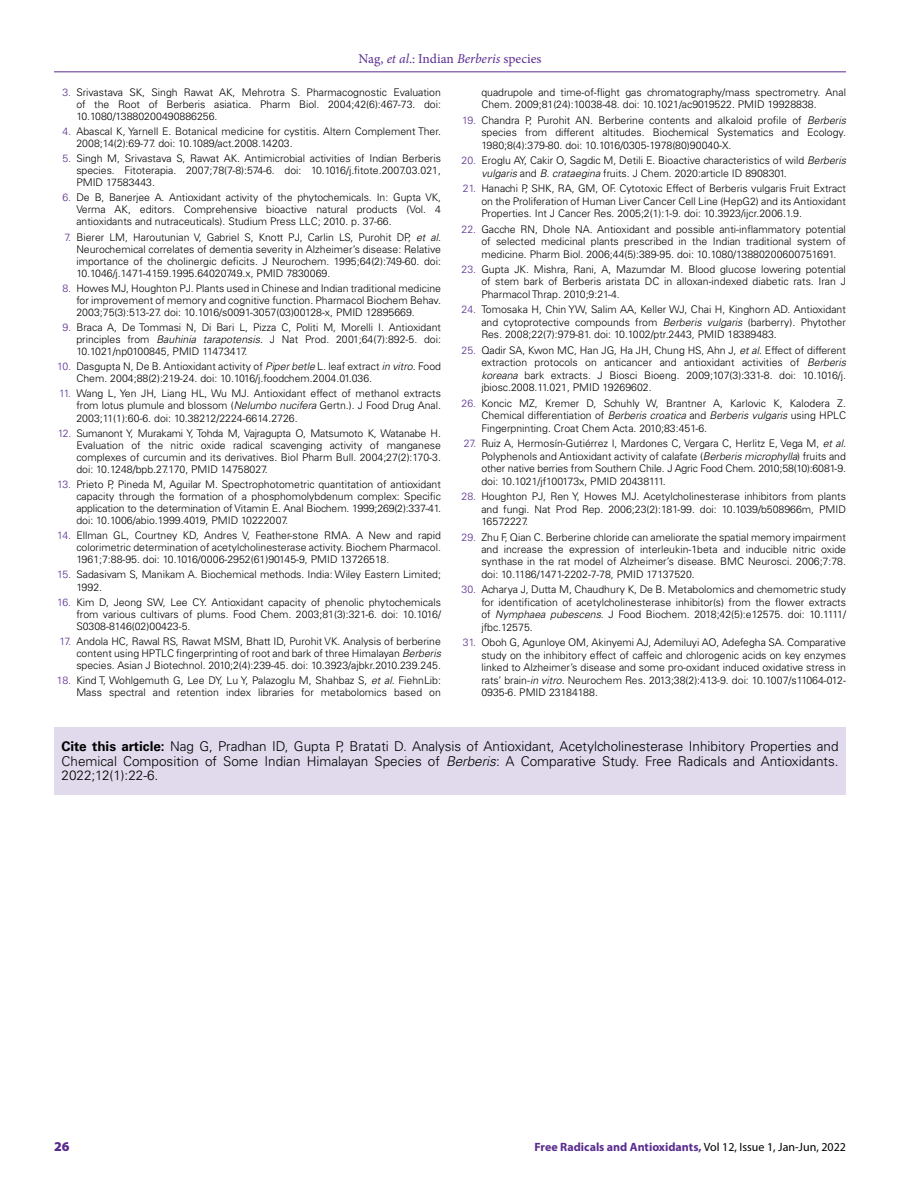
<style>
.page{position:relative;width:918px;height:1188px;background:#fff}
.page>*{position:absolute;margin:0;border:0;box-sizing:border-box;transform-origin:0 0}
.t1{font:300 13.5px/14.2px "Univers LT Std";color:#000;text-align:justify}
.t2{font:13.5px "Minion Pro";color:#5a2c8e}
.t3{font:900 13.5px "Myriad Pro";color:#5a2c8e}
.t4{font:700 12px "Myriad Pro";color:#5a2c8e}
.t5{font:300 10.5px/12.5px "Univers LT Std";color:#000;text-align:justify}
.s1{font-style:italic}
.s2{color:#5a2c8e}
.s3{font-weight:700}
.s4{font-weight:400;color:#000}
</style>
<div class="page">
<hr style="left:54px;top:72px;width:792px;height:1px;background:#5a2c8e">
<div style="left:54px;top:727px;width:792px;height:67px;background:#e0daec"></div>
<p class="t2" style="left:359px;top:50px;width:184px">Nag, <span class="s1">et al</span>.: Indian <span class="s1">Berberis</span> species</p>
<p class="t5" style="left:76px;top:86px;width:366px;line-height:12px;text-indent:-14px"><span class="s2">3.</span> Srivastava SK, Singh Rawat AK, Mehrotra S. Pharmacognostic Evaluation of the Root of Berberis asiatica. Pharm Biol. 2004;42(6):467-73. doi:<br>10.1080/13880200490886256.</p>
<p class="t5" style="left:76px;top:125px;width:366px;line-height:12px;text-indent:-14px"><span class="s2">4.</span> Abascal K, Yarnell E. Botanical medicine for cystitis. Altern Complement Ther.<br>2008;14(2):69-77. doi: 10.1089/act.2008.14203.</p>
<p class="t5" style="left:76px;top:152px;width:366px;text-indent:-14px"><span class="s2">5.</span> Singh M, Srivastava S, Rawat AK. Antimicrobial activities of Indian Berberis species. Fitoterapia. 2007;78(7-8):574-6. doi: 10.1016/j.fitote.2007.03.021, PMID 17583443.</p>
<p class="t5" style="left:76px;top:192px;width:366px;line-height:12px;text-indent:-14px"><span class="s2">6.</span> De B, Banerjee A. Antioxidant activity of the phytochemicals. In: Gupta VK, Verma AK, editors. Comprehensive bioactive natural products (Vol. 4 antioxidants and nutraceuticals). Studium Press LLC; 2010. p. 37-66.</p>
<p class="t5" style="left:76px;top:231px;width:366px;text-indent:-12px"><span class="s2">7.</span> Bierer LM, Haroutunian V, Gabriel S, Knott PJ, Carlin LS, Purohit DP, <span class="s1">et al</span>.<br>Neurochemical correlates of dementia severity in Alzheimer’s disease: Relative importance of the cholinergic deficits. J Neurochem. 1995;64(2):749-60. doi:<br>10.1046/j.1471-4159.1995.64020749.x, PMID 7830069.</p>
<p class="t5" style="left:76px;top:282px;width:366px;line-height:12px;text-indent:-14px"><span class="s2">8.</span> Howes MJ, Houghton PJ. Plants used in Chinese and Indian traditional medicine for improvement of memory and cognitive function. Pharmacol Biochem Behav.<br>2003;75(3):513-27. doi: 10.1016/s0091-3057(03)00128-x, PMID 12895669.</p>
<p class="t5" style="left:76px;top:321px;width:366px;line-height:12px;text-indent:-14px"><span class="s2">9.</span> Braca A, De Tommasi N, Di Bari L, Pizza C, Politi M, Morelli I. Antioxidant principles from <span class="s1">Bauhinia tarapotensis</span>. J Nat Prod. 2001;64(7):892-5. doi:<br>10.1021/np0100845, PMID 11473417.</p>
<p class="t5" style="left:76px;top:361px;width:366px;line-height:12px;text-indent:-19px"><span class="s2">10.</span> Dasgupta N, De B. Antioxidant activity of <span class="s1">Piper betle</span> L. leaf extract <span class="s1">in vitro</span>. Food<br>Chem. 2004;88(2):219-24. doi: 10.1016/j.foodchem.2004.01.036.</p>
<p class="t5" style="left:76px;top:388px;width:366px;line-height:12px;text-indent:-17px"><span class="s2">11.</span> Wang L, Yen JH, Liang HL, Wu MJ. Antioxidant effect of methanol extracts from lotus plumule and blossom (<span class="s1">Nelumbo nucifera</span> Gertn.). J Food Drug Anal.<br>2003;11(1):60-6. doi: 10.38212/2224-6614.2726.</p>
<p class="t5" style="left:76px;top:427px;width:366px;text-indent:-19px"><span class="s2">12.</span> Sumanont Y, Murakami Y, Tohda M, Vajragupta O, Matsumoto K, Watanabe H.<br>Evaluation of the nitric oxide radical scavenging activity of manganese complexes of curcumin and its derivatives. Biol Pharm Bull. 2004;27(2):170-3. doi: 10.1248/bpb.27.170, PMID 14758027.</p>
<p class="t5" style="left:76px;top:478px;width:366px;text-indent:-19px"><span class="s2">13.</span> Prieto P, Pineda M, Aguilar M. Spectrophotometric quantitation of antioxidant capacity through the formation of a phosphomolybdenum complex: Specific application to the determination of Vitamin E. Anal Biochem. 1999;269(2):337-41. doi: 10.1006/abio.1999.4019, PMID 10222007.</p>
<p class="t5" style="left:76px;top:529px;width:366px;text-indent:-19px"><span class="s2">14.</span> Ellman GL, Courtney KD, Andres V, Feather-stone RMA. A New and rapid colorimetric determination of acetylcholinesterase activity. Biochem Pharmacol.<br>1961;7:88-95. doi: 10.1016/0006-2952(61)90145-9, PMID 13726518.</p>
<p class="t5" style="left:76px;top:569px;width:366px;text-indent:-19px"><span class="s2">15.</span> Sadasivam S, Manikam A. Biochemical methods. India: Wiley Eastern Limited;<br>1992.</p>
<p class="t5" style="left:76px;top:596px;width:366px;text-indent:-19px"><span class="s2">16.</span> Kim D, Jeong SW, Lee CY. Antioxidant capacity of phenolic phytochemicals from various cultivars of plums. Food Chem. 2003;81(3):321-6. doi: 10.1016/ S0308-8146(02)00423-5.</p>
<p class="t5" style="left:76px;top:635px;width:366px;text-indent:-17px"><span class="s2">17.</span> Andola HC, Rawal RS, Rawat MSM, Bhatt ID, Purohit VK. Analysis of berberine content using HPTLC fingerprinting of root and bark of three Himalayan <span class="s1">Berberis </span>species. Asian J Biotechnol. 2010;2(4):239-45. doi: 10.3923/ajbkr.2010.239.245.</p>
<p class="t5" style="left:57px;top:674px;width:386px;text-align:right"><span class="s2">18.</span> Kind T, Wohlgemuth G, Lee DY, Lu Y, Palazoglu M, Shahbaz S, <span class="s1">et al</span>. FiehnLib:<br>Mass spectral and retention index libraries for metabolomics based on</p>
<p class="t5" style="left:481px;top:86px;width:366px">quadrupole and time-of-flight gas chromatography/mass spectrometry. Anal<br>Chem. 2009;81(24):10038-48. doi: 10.1021/ac9019522. PMID 19928838.</p>
<p class="t5" style="left:481px;top:114px;width:366px;text-indent:-19px"><span class="s2">19.</span> Chandra P, Purohit AN. Berberine contents and alkaloid profile of <span class="s1">Berberis </span>species from different altitudes. Biochemical Systematics and Ecology.<br>1980;8(4):379-80. doi: 10.1016/0305-1978(80)90040-X.</p>
<p class="t5" style="left:481px;top:154px;width:366px;text-indent:-20px"><span class="s2">20.</span> Eroglu AY, Cakir O, Sagdic M, Detili E. Bioactive characteristics of wild <span class="s1">Berberis vulgaris</span> and <span class="s1">B. crataegina</span> fruits. J Chem. 2020:article ID 8908301.</p>
<p class="t5" style="left:481px;top:182px;width:366px;text-indent:-18px"><span class="s2">21.</span> Hanachi P, SHK, RA, GM, OF. Cytotoxic Effect of Berberis vulgaris Fruit Extract on the Proliferation of Human Liver Cancer Cell Line (HepG2) and its Antioxidant Properties. Int J Cancer Res. 2005;2(1):1-9. doi: 10.3923/ijcr.2006.1.9.</p>
<p class="t5" style="left:481px;top:223px;width:366px;text-indent:-20px"><span class="s2">22.</span> Gacche RN, Dhole NA. Antioxidant and possible anti-inflammatory potential of selected medicinal plants prescribed in the Indian traditional system of medicine. Pharm Biol. 2006;44(5):389-95. doi: 10.1080/13880200600751691.</p>
<p class="t5" style="left:481px;top:263px;width:366px;text-indent:-20px"><span class="s2">23.</span> Gupta JK. Mishra, Rani, A, Mazumdar M. Blood glucose lowering potential of stem bark of Berberis aristata DC in alloxan-indexed diabetic rats. Iran J Pharmacol Thrap. 2010;9:21-4.</p>
<p class="t5" style="left:481px;top:304px;width:366px;text-indent:-20px"><span class="s2">24.</span> Tomosaka H, Chin YW, Salim AA, Keller WJ, Chai H, Kinghorn AD. Antioxidant and cytoprotective compounds from <span class="s1">Berberis vulgaris</span> (barberry). Phytother Res. 2008;22(7):979-81. doi: 10.1002/ptr.2443, PMID 18389483.</p>
<p class="t5" style="left:481px;top:344px;width:366px;text-indent:-20px"><span class="s2">25.</span> Qadir SA, Kwon MC, Han JG, Ha JH, Chung HS, Ahn J, <span class="s1">et al</span>. Effect of different extraction protocols on anticancer and antioxidant activities of <span class="s1">Berberis koreana</span> bark extracts. J Biosci Bioeng. 2009;107(3):331-8. doi: 10.1016/j. jbiosc.2008.11.021, PMID 19269602.</p>
<p class="t5" style="left:481px;top:397px;width:366px;text-indent:-20px"><span class="s2">26.</span> Koncic MZ, Kremer D, Schuhly W, Brantner A, Karlovic K, Kalodera Z.<br>Chemical differentiation of <span class="s1">Berberis croatica</span> and <span class="s1">Berberis vulgaris</span> using HPLC Fingerpninting. Croat Chem Acta. 2010;83:451-6.</p>
<p class="t5" style="left:481px;top:437px;width:366px;text-indent:-18px"><span class="s2">27.</span> Ruiz A, Hermosín-Gutiérrez I, Mardones C, Vergara C, Herlitz E, Vega M, <span class="s1">et al</span>.<br>Polyphenols and Antioxidant activity of calafate (<span class="s1">Berberis microphylla</span>) fruits and other native berries from Southern Chile. J Agric Food Chem. 2010;58(10):6081-9. doi: 10.1021/jf100173x, PMID 20438111.</p>
<p class="t5" style="left:481px;top:490px;width:366px;text-indent:-20px"><span class="s2">28.</span> Houghton PJ, Ren Y, Howes MJ. Acetylcholinesterase inhibitors from plants and fungi. Nat Prod Rep. 2006;23(2):181-99. doi: 10.1039/b508966m, PMID 16572227.</p>
<p class="t5" style="left:481px;top:531px;width:366px;text-indent:-20px"><span class="s2">29.</span> Zhu F, Qian C. Berberine chloride can ameliorate the spatial memory impairment and increase the expression of interleukin-1beta and inducible nitric oxide synthase in the rat model of Alzheimer’s disease. BMC Neurosci. 2006;7:78. doi: 10.1186/1471-2202-7-78, PMID 17137520.</p>
<p class="t5" style="left:481px;top:583px;width:366px;text-indent:-20px"><span class="s2">30.</span> Acharya J, Dutta M, Chaudhury K, De B. Metabolomics and chemometric study for identification of acetylcholinesterase inhibitor(s) from the flower extracts of <span class="s1">Nymphaea pubescens</span>. J Food Biochem. 2018;42(5):e12575. doi: 10.1111/ jfbc.12575.</p>
<p class="t5" style="left:481px;top:636px;width:366px;text-indent:-18px"><span class="s2">31.</span> Oboh G, Agunloye OM, Akinyemi AJ, Ademiluyi AO, Adefegha SA. Comparative study on the inhibitory effect of caffeic and chlorogenic acids on key enzymes linked to Alzheimer’s disease and some pro-oxidant induced oxidative stress in rats’ brain-<span class="s1">in vitro</span>. Neurochem Res. 2013;38(2):413-9. doi: 10.1007/s11064-012- 0935-6. PMID 23184188.</p>
<p class="t1" style="left:62px;top:739px;width:779px"><span class="s3">Cite this article:</span> Nag G, Pradhan ID, Gupta P, Bratati D. Analysis of Antioxidant, Acetylcholinesterase Inhibitory Properties and Chemical Composition of Some Indian Himalayan Species of <span class="s1">Berberis</span>: A Comparative Study. Free Radicals and Antioxidants.<br>2022;12(1):22-6.</p>
<p class="t3" style="left:54px;top:1137px;width:17px">26</p>
<p class="t4" style="left:535px;top:1139px;width:313px">Free Radicals and Antioxidants, <span class="s4">Vol 12, Issue 1, Jan-Jun, 2022</span></p>
</div>
